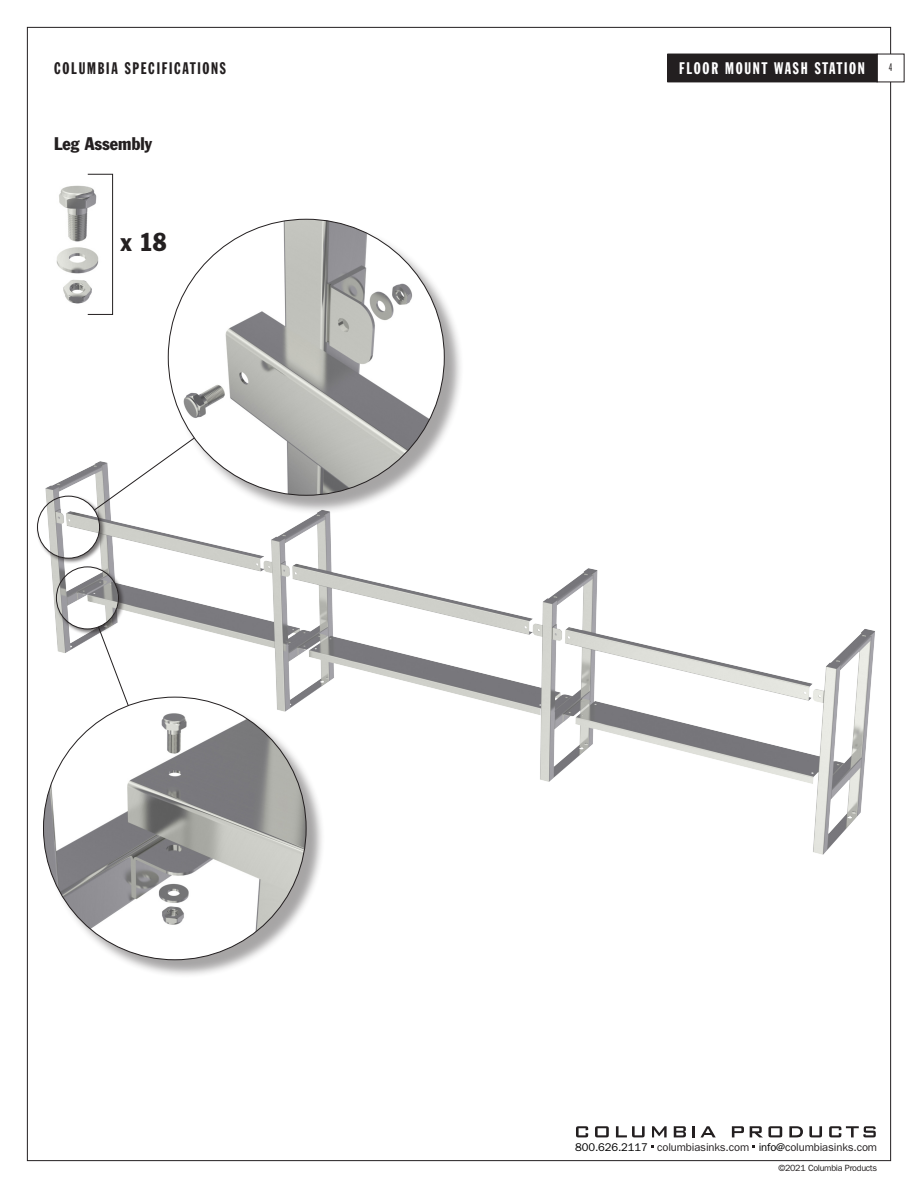
<style>
.page{position:relative;width:918px;height:1188px;background:#fff}
.page>*{position:absolute;margin:0;border:0;box-sizing:border-box;transform-origin:0 0}
.head{font:condensed 25.5px "Franklin Gothic";color:#231f20}
.head-2{font:condensed 18px "Franklin Gothic";color:#231f20}
.t1{font:16.5px "Franklin Gothic Extra Cond";letter-spacing:.105em;color:#231f20}
.t2{font:16.5px "Franklin Gothic Extra Cond";letter-spacing:.105em;color:#fff}
.t3{font:11.4px "ITC Franklin Gothic Std Bk X Cp";color:#231f20}
.t4{font:11.25px "ITC Franklin Gothic Std";letter-spacing:-.015em;color:#231f20}
.t5{font:9px "ITC Franklin Gothic Std";letter-spacing:-.035em;color:#231f20}
.s1{color:#010101}
</style>
<div class="page">
<div style="left:668px;top:54px;width:209px;height:28px;background:#231f20"></div>
<svg style="left:576px;top:1126px;width:12px;height:11px"></svg>
<svg style="left:595px;top:1126px;width:14px;height:11px"></svg>
<svg style="left:616px;top:1126px;width:29px;height:11px"></svg>
<svg style="left:652px;top:1126px;width:15px;height:11px"></svg>
<svg style="left:674px;top:1126px;width:12px;height:11px"></svg>
<svg style="left:693px;top:1126px;width:23px;height:11px"></svg>
<svg style="left:732px;top:1126px;width:12px;height:11px"></svg>
<svg style="left:750px;top:1126px;width:32px;height:11px"></svg>
<svg style="left:789px;top:1126px;width:14px;height:11px"></svg>
<svg style="left:809px;top:1126px;width:13px;height:11px"></svg>
<svg style="left:829px;top:1126px;width:47px;height:11px"></svg>
<div style="left:87px;top:174px;width:26px;height:141px;border:1px solid #231f20"></div>
<img style="left:43px;top:477px;width:832px;height:378px">
<svg style="left:70px;top:356px;width:237px;height:172px"></svg>
<svg style="left:87px;top:597px;width:89px;height:102px"></svg>
<div style="left:170px;top:221px;width:294px;height:294px;background:#231f20;opacity:.4"></div>
<img style="left:168px;top:219px;width:276px;height:276px;border-radius:138px">
<div style="left:36px;top:495px;width:70px;height:70px;background:#231f20;opacity:.6"></div>
<img style="left:38px;top:496px;width:62px;height:62px;border-radius:31px">
<div style="left:37px;top:496px;width:63px;height:63px;border:1px solid #231f20;border-radius:50%"></div>
<div style="left:55px;top:566px;width:70px;height:69px;background:#231f20;opacity:.6"></div>
<img style="left:56px;top:567px;width:62px;height:62px;border-radius:31px">
<div style="left:56px;top:567px;width:63px;height:62px;border:1px solid #231f20;border-radius:50%"></div>
<div style="left:45px;top:699px;width:280px;height:280px;background:#231f20;opacity:.4"></div>
<img style="left:43px;top:697px;width:263px;height:263px;border-radius:131px">
<img style="left:56px;top:183px;width:43px;height:126px">
<h3 class="t1" style="left:54px;top:59px;width:174px">COLUMBIA SPECIFICATIONS</h3>
<p class="t3" style="left:889px;top:61px;width:5px">4</p>
<h3 class="t2" style="left:679px;top:59px;width:187px">FLOOR MOUNT WASH STATION</h3>
<p class="head-2" style="left:54px;top:132px;width:100px">Leg Assembly</p>
<p class="head" style="left:120px;top:226px;width:48px">x 18</p>
<p class="t4" style="left:575px;top:1141px;width:303px"><span class="s1">800.626.2117</span> columbiasinks.com <span class="s1">info@</span>columbiasinks.com</p>
<p class="t5" style="left:779px;top:1163px;width:100px">©2021 Columbia Products</p>
</div>
